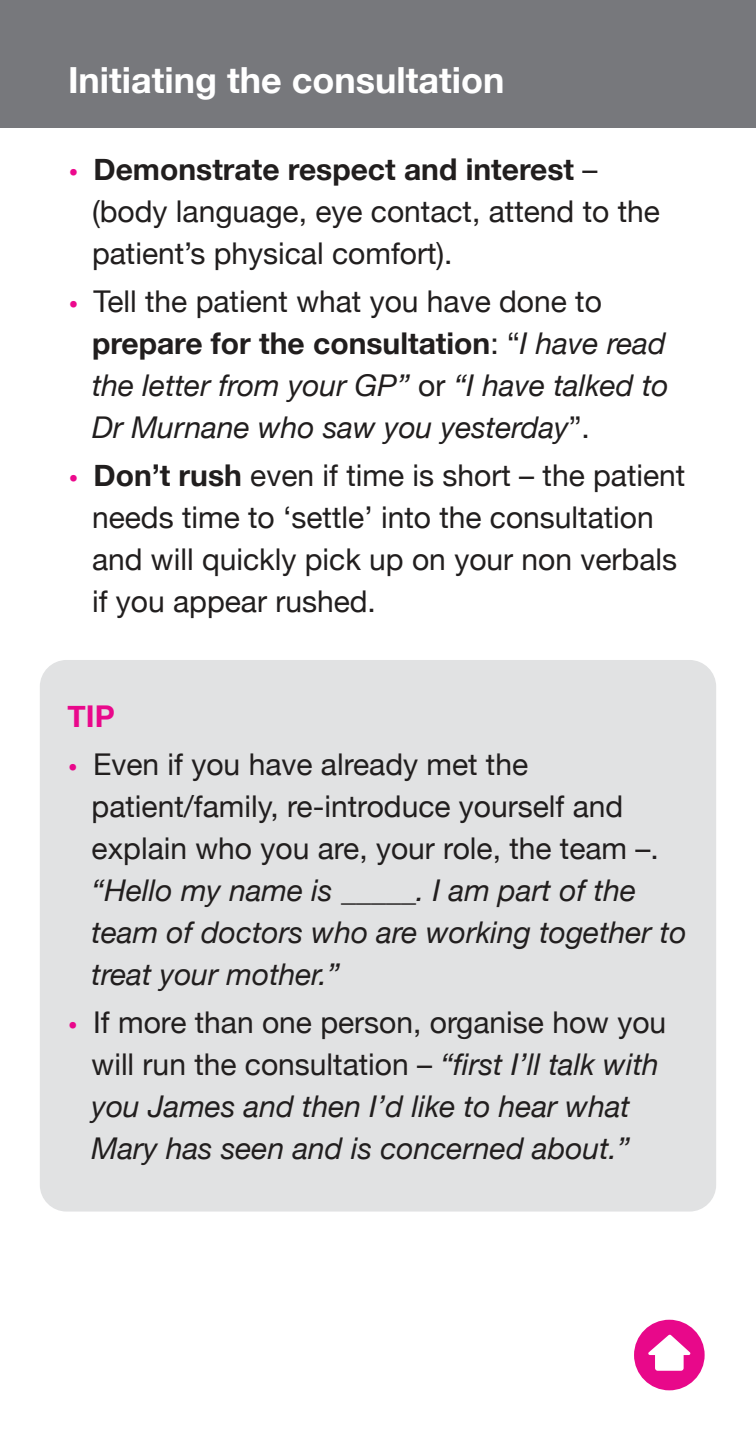
<style>
.page{position:relative;width:756px;height:1446px;background:#fff}
.page>*{position:absolute;margin:0;border:0;box-sizing:border-box;transform-origin:0 0}
.t1{font:700 36px "Helvetica Neue";color:#fff}
.t2{font:italic 30px/42px "Helvetica Neue";color:#211e1e}
.t3{font:30px/42px "Helvetica Neue";color:#211e1e}
.t4{font:700 30px "Helvetica Neue";color:#e9088b}
.s1{color:#ec098d}
.s2{font-weight:700}
.s3{font-style:normal;color:#ec098d}
.s4{font-style:normal}
.s5{font-weight:700;font-style:normal}
.s6{color:#e9088b}
.s7{font-style:normal;color:#e9088b}
</style>
<div class="page">
<div style="left:0;top:0;width:756px;height:128px;background:#77787c"></div>
<div style="left:40px;top:660px;width:676px;height:551px;background:#e1e2e3;border-radius:27px"></div>
<div style="left:634px;top:1319px;width:71px;height:71px;background:#e8088a;border-radius:50%"></div>
<div style="left:655px;top:1351px;width:29px;height:19px;background:#fff;border-radius:3px"></div>
<svg style="left:648px;top:1334px;width:43px;height:21px"></svg>
<p class="t1" style="left:68px;top:52px;width:438px">Initiating the consultation</p>
<p class="t3" style="left:92px;top:150px;width:569px;text-indent:-24px"><span class="s1">•</span> <span class="s2">Demonstrate respect and interest</span> – (body language, eye contact, attend to the patient’s physical comfort).</p>
<p class="t2" style="left:92px;top:282px;width:578px;text-indent:-24px"><span class="s3">•</span> <span class="s4">Tell the patient what you have done to </span><span class="s5">prepare for the consultation</span><span class="s4">: “</span>I have read the letter from your GP” <span class="s4">or</span> “I have talked to Dr Murnane who saw you yesterday<span class="s4">”.</span></p>
<p class="t3" style="left:92px;top:456px;width:595px;text-indent:-24px"><span class="s1">•</span> <span class="s2">Don’t rush</span> even if time is short – the patient needs time to ‘settle’ into the consultation and will quickly pick up on your non verbals if you appear rushed.</p>
<p class="t4" style="left:68px;top:693px;width:49px">TIP</p>
<p class="t3" style="left:92px;top:745px;width:569px;text-indent:-24px"><span class="s6">•</span> Even if you have already met the patient/family, re-introduce yourself and explain who you are, your role, the team –.</p>
<p class="t2" style="left:92px;top:871px;width:597px">“Hello my name is _____. I am part of the team of doctors who are working together to treat your mother.”</p>
<p class="t2" style="left:68px;top:1003px;width:600px;text-align:center"><span class="s7">•</span> <span class="s4">If more than one person, organise how you will run the consultation –</span> “first I’ll talk with you James and then I’d like to hear what Mary has seen and is concerned about.”</p>
</div>
